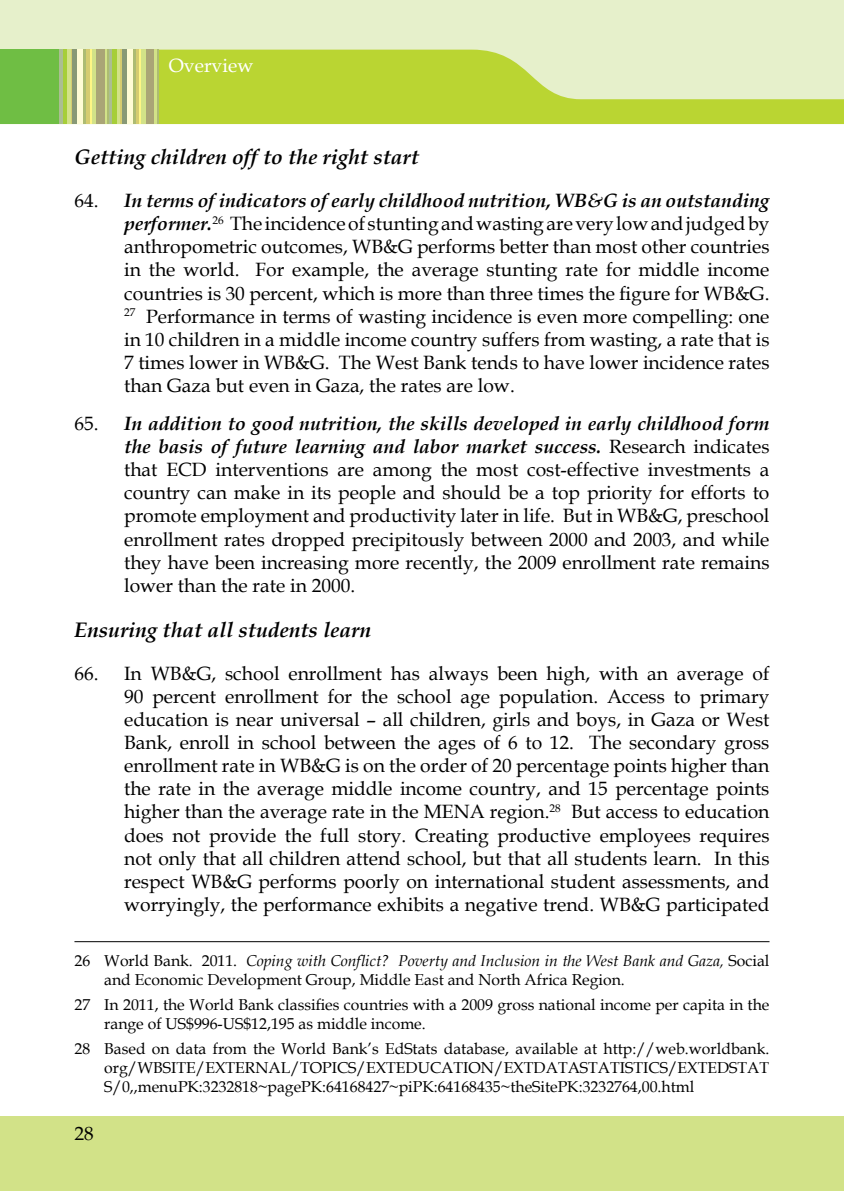
<style>
.page{position:relative;width:844px;height:1191px;background:#fff}
.page>*{position:absolute;margin:0;border:0;box-sizing:border-box;transform-origin:0 0}
.t1{font:italic 700 21px "Book Antiqua";color:#000}
.t2{font:19.25px/23.1px "Book Antiqua";color:#000;text-align:justify}
.t3{font:19.25px "Book Antiqua";color:#fff}
.t4{font:15.75px/18.9px "Book Antiqua";color:#000}
.s1{font-weight:700;font-style:italic}
.s2{font-style:italic}
</style>
<div class="page">
<div style="left:0;top:0;width:843px;height:124px;background:#e6f0cb"></div>
<svg style="left:159px;top:50px;width:684px;height:74px;fill:#bad532"></svg>
<svg style="left:104px;top:50px;width:4px;height:74px"></svg>
<hr style="left:108px;top:50px;width:1px;height:74px;background:#adbc72">
<hr style="left:109px;top:50px;width:3px;height:74px;background:#abbe92">
<div style="left:112px;top:50px;width:5px;height:74px;background:#a6ce39"></div>
<hr style="left:117px;top:50px;width:3px;height:74px;background:#d2e288">
<hr style="left:120px;top:50px;width:2px;height:74px;background:#d6cc70">
<div style="left:122px;top:50px;width:5px;height:74px;background:#889976"></div>
<div style="left:127px;top:50px;width:6px;height:74px;background:#fffcd5"></div>
<hr style="left:133px;top:50px;width:3px;height:74px;background:#adbc72">
<svg style="left:136px;top:50px;width:4px;height:74px"></svg>
<hr style="left:140px;top:50px;width:1px;height:74px;background:#fff685">
<div style="left:141px;top:50px;width:5px;height:74px;background:#d2e288"></div>
<div style="left:146px;top:50px;width:8px;height:74px;background:#aaa576"></div>
<hr style="left:154px;top:50px;width:3px;height:74px;background:#d2e288">
<hr style="left:157px;top:50px;width:2px;height:74px;background:#adbc72">
<div style="left:0;top:50px;width:60px;height:74px;background:#6fbe44"></div>
<hr style="left:60px;top:50px;width:3px;height:74px;background:#abbe92">
<div style="left:63px;top:50px;width:5px;height:74px;background:#a6ce39"></div>
<hr style="left:68px;top:50px;width:3px;height:74px;background:#d2e288">
<hr style="left:71px;top:50px;width:1px;height:74px;background:#d6cc70">
<div style="left:72px;top:50px;width:5px;height:74px;background:#889976"></div>
<div style="left:77px;top:50px;width:7px;height:74px;background:#fffcd5"></div>
<hr style="left:84px;top:50px;width:3px;height:74px;background:#adbc72">
<hr style="left:87px;top:50px;width:3px;height:74px;background:#d6cc70">
<hr style="left:90px;top:50px;width:2px;height:74px;background:#fff685">
<hr style="left:92px;top:50px;width:4px;height:74px;background:#d2e288">
<div style="left:96px;top:50px;width:8px;height:74px;background:#aaa576"></div>
<div style="left:0;top:1116px;width:843px;height:75px;background:#d2e288"></div>
<hr style="left:74px;top:941px;width:695px;height:1px;background:#000">
<p class="t3" style="left:169px;top:52px;width:86px">Overview</p>
<p class="t1" style="left:74px;top:142px;width:346px">Getting children off to the right start</p>
<p class="t2" style="left:124px;top:189px;width:646px;text-indent:-50px">64. <span class="s1">In terms of indicators of early childhood nutrition, WB&amp;G is an outstanding performer.</span><sup>26</sup> The incidence of stunting and wasting are very low and judged by anthropometric outcomes, WB&amp;G performs better than most other countries in the world. For example, the average stunting rate for middle income countries is 30 percent, which is more than three times the figure for WB&amp;G.<br><sup>27</sup> Performance in terms of wasting incidence is even more compelling: one in 10 children in a middle income country suffers from wasting, a rate that is 7 times lower in WB&amp;G. The West Bank tends to have lower incidence rates than Gaza but even in Gaza, the rates are low.</p>
<p class="t2" style="left:124px;top:411px;width:646px;text-indent:-50px">65. <span class="s1">In addition to good nutrition, the skills developed in early childhood form the basis of future learning and labor market success.</span> Research indicates that ECD interventions are among the most cost-effective investments a country can make in its people and should be a top priority for efforts to promote employment and productivity later in life. But in WB&amp;G, preschool enrollment rates dropped precipitously between 2000 and 2003, and while they have been increasing more recently, the 2009 enrollment rate remains lower than the rate in 2000.</p>
<p class="t1" style="left:74px;top:615px;width:298px">Ensuring that all students learn</p>
<p class="t2" style="left:124px;top:661px;width:646px;text-indent:-50px">66. In WB&amp;G, school enrollment has always been high, with an average of 90 percent enrollment for the school age population. Access to primary education is near universal – all children, girls and boys, in Gaza or West Bank, enroll in school between the ages of 6 to 12. The secondary gross enrollment rate in WB&amp;G is on the order of 20 percentage points higher than the rate in the average middle income country, and 15 percentage points higher than the average rate in the MENA region.<sup>28</sup> But access to education does not provide the full story. Creating productive employees requires not only that all children attend school, but that all students learn. In this respect WB&amp;G performs poorly on international student assessments, and worryingly, the performance exhibits a negative trend. WB&amp;G participated</p>
<p class="t4" style="left:104px;top:951px;width:666px;text-indent:-30px">26 World Bank. 2011. <span class="s2">Coping with Conflict? Poverty and Inclusion in the West Bank and Gaza,</span> Social and Economic Development Group, Middle East and North Africa Region.</p>
<p class="t4" style="left:104px;top:995px;width:666px;text-indent:-30px">27 In 2011, the World Bank classifies countries with a 2009 gross national income per capita in the range of US$996-US$12,195 as middle income.</p>
<p class="t4" style="left:104px;top:1038px;width:666px;text-align:justify;text-indent:-30px">28 Based on data from the World Bank’s EdStats database, available at http://web.worldbank. org/WBSITE/EXTERNAL/TOPICS/EXTEDUCATION/EXTDATASTATISTICS/EXTEDSTAT S/0,,menuPK:3232818~pagePK:64168427~piPK:64168435~theSitePK:3232764,00.html</p>
<p class="t2" style="left:74px;top:1122px;width:21px">28</p>
</div>
